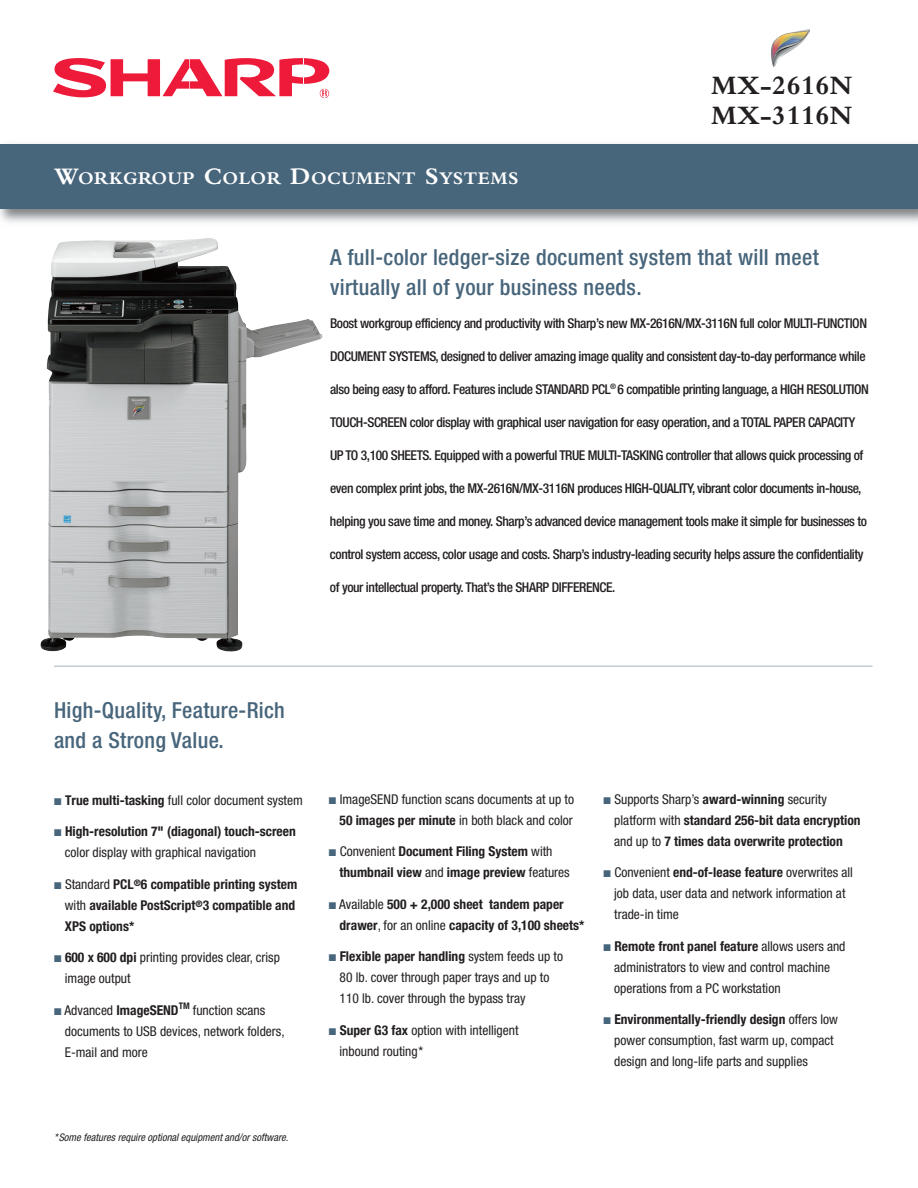
<style>
.page{position:relative;width:918px;height:1188px;background:#fff}
.page>*{position:absolute;margin:0;border:0;box-sizing:border-box;transform-origin:0 0}
.t1{font:700 27.75px/30px "Bembo Std";letter-spacing:.02em;color:#231f20}
.t2{font:500 condensed 22.2px/30px "Helvetica Neue LT Std";letter-spacing:.015em;color:#47657b}
.t3{font:700 18.6px "Bembo Std";letter-spacing:.025em;color:#fff}
.t4{font:500 condensed 13.5px "Helvetica Neue LT Std";letter-spacing:-.03em;color:#231f20}
.t5{font:condensed 13.5px/21px "Helvetica Neue LT Std";color:#231f20}
.t6{font:700 condensed 13.5px/21px "Helvetica Neue LT Std";color:#231f20}
.t7{font:700 condensed 13.5px/21px "Helvetica Neue";color:#231f20}
.t8{font:italic condensed 10.5px "Helvetica Neue LT Std";color:#231f20}
.s1{font-size:24.75px}
.s2{color:#47657b}
.s3{font-weight:700}
.s4{font-family:"Helvetica Neue";font-weight:700}
.s5{font-weight:400}
.s6{font-family:"Helvetica Neue LT Std";font-weight:400}
</style>
<div class="page">
<svg style="left:53px;top:58px;width:276px;height:40px"></svg>
<img style="left:0;top:144px;width:918px;height:79px">
<div style="left:0;top:145px;width:918px;height:64px;background:#47657b"></div>
<img style="left:771px;top:29px;width:39px;height:38px">
<img style="left:41px;top:238px;width:282px;height:414px">
<hr style="left:54px;top:666px;width:819px;height:1px;background:#a8afbc">
<h3 class="t3" style="left:54px;top:172px;width:466px"><span class="s1">W</span>ORKGROUP <span class="s1">C</span>OLOR <span class="s1">D</span>OCUMENT <span class="s1">S</span>YSTEMS</h3>
<h1 class="t1" style="left:711px;top:73px;width:143px">MX-2616N<br>MX-3116N</h1>
<h2 class="t2" style="left:330px;top:244px;width:490px">A full-color ledger-size document system that will meet virtually all of your business needs.</h2>
<p class="t4" style="left:330px;top:318px;width:539px">Boost workgroup efficiency and productivity with Sharp’s new MX-2616N/MX-3116N full color MULTI-FUNCTION</p>
<p class="t4" style="left:330px;top:351px;width:537px">DOCUMENT SYSTEMS, designed to deliver amazing image quality and consistent day-to-day performance while</p>
<p class="t4" style="left:330px;top:384px;width:540px">also being easy to afford. Features include STANDARD PCL<sup>®</sup> 6 compatible printing language, a HIGH RESOLUTION</p>
<p class="t4" style="left:330px;top:417px;width:527px">TOUCH-SCREEN color display with graphical user navigation for easy operation, and a TOTAL PAPER CAPACITY</p>
<p class="t4" style="left:330px;top:450px;width:535px">UP TO 3,100 SHEETS. Equipped with a powerful TRUE MULTI-TASKING controller that allows quick processing of</p>
<p class="t4" style="left:330px;top:483px;width:533px">even complex print jobs, the MX-2616N/MX-3116N produces HIGH-QUALITY, vibrant color documents in-house,</p>
<p class="t4" style="left:330px;top:516px;width:539px">helping you save time and money. Sharp’s advanced device management tools make it simple for businesses to</p>
<p class="t4" style="left:330px;top:549px;width:535px">control system access, color usage and costs. Sharp’s industry-leading security helps assure the confidentiality</p>
<p class="t4" style="left:330px;top:582px;width:287px">of your intellectual property. That’s the SHARP DIFFERENCE.</p>
<h2 class="t2" style="left:54px;top:697px;width:232px">High-Quality, Feature-Rich and a Strong Value.</h2>
<p class="t5" style="left:54px;top:791px;width:250px"><span class="s2">■</span> <span class="s3">T</span><span class="s4">rue multi-tasking</span> full color document system</p>
<p class="t7" style="left:54px;top:821px;width:243px"><span class="s2">■</span> High-resolution 7" (diagonal) touch-screen</p>
<p class="t5" style="left:65px;top:843px;width:193px">color display with graphical navigation</p>
<p class="t6" style="left:65px;top:875px;width:234px;text-indent:-11px"><span class="s2">■</span> <span class="s5">Standard</span> PCL<sup>®</sup>6 compatible printing system <span class="s5">with</span> available PostScript<sup>®</sup>3 compatible and<br>XPS options*</p>
<p class="t5" style="left:65px;top:948px;width:217px;text-indent:-11px"><span class="s2">■</span> <span class="s4">600 x 600 dpi</span> printing provides clear, crisp image output</p>
<p class="t5" style="left:65px;top:1001px;width:221px;text-indent:-11px"><span class="s2">■</span> Advanced <span class="s4">ImageSEND</span><sup>TM</sup> function scans documents to USB devices, network folders,<br>E-mail and more</p>
<p class="t8" style="left:54px;top:1134px;width:236px">*Some features require optional equipment and/or software.</p>
<p class="t5" style="left:329px;top:790px;width:247px;text-align:right"><span class="s2">■</span> ImageSEND function scans documents at up to<br><span class="s4">50 images per minute</span> in both black and color</p>
<p class="t7" style="left:340px;top:841px;width:232px;text-indent:-11px"><span class="s2">■</span> <span class="s6">Convenient</span> Document Filing System <span class="s6">with </span>thumbnail view <span class="s6">and</span> image preview <span class="s6">features</span></p>
<p class="t6" style="left:340px;top:895px;width:246px;text-indent:-11px"><span class="s2">■</span> <span class="s5">Available</span> 500 + 2,000 sheet tandem paper drawer<span class="s5">, for an online</span> capacity of 3,100 sheets*</p>
<p class="t7" style="left:329px;top:946px;width:236px"><span class="s2">■</span> Flexible paper handling <span class="s6">system feeds up to</span></p>
<p class="t5" style="left:340px;top:968px;width:211px">80 lb. cover through paper trays and up to<br>110 lb. cover through the bypass tray</p>
<p class="t5" style="left:340px;top:1021px;width:181px;text-indent:-11px"><span class="s2">■</span> <span class="s4">Super G3 fax</span> option with intelligent inbound routing*</p>
<p class="t6" style="left:614px;top:790px;width:248px;text-indent:-11px"><span class="s2">■</span> <span class="s5">Supports Sharp’s</span> award-winning <span class="s5">security platform with</span> standard 256-bit data encryption <span class="s5">and up to</span> 7 times data overwrite protection</p>
<p class="t5" style="left:614px;top:863px;width:240px;text-indent:-11px"><span class="s2">■</span> Convenient <span class="s3">end-of-lease feature</span> overwrites all job data, user data and network information at trade-in time</p>
<p class="t7" style="left:603px;top:935px;width:244px"><span class="s2">■</span> Remote front panel feature <span class="s6">allows users and</span></p>
<p class="t5" style="left:614px;top:958px;width:217px">administrators to view and control machine operations from a PC workstation</p>
<p class="t7" style="left:603px;top:1009px;width:236px"><span class="s2">■</span> Environmentally-friendly design <span class="s6">offers low</span></p>
<p class="t5" style="left:614px;top:1031px;width:221px">power consumption, fast warm up, compact design and long-life parts and supplies</p>
</div>
